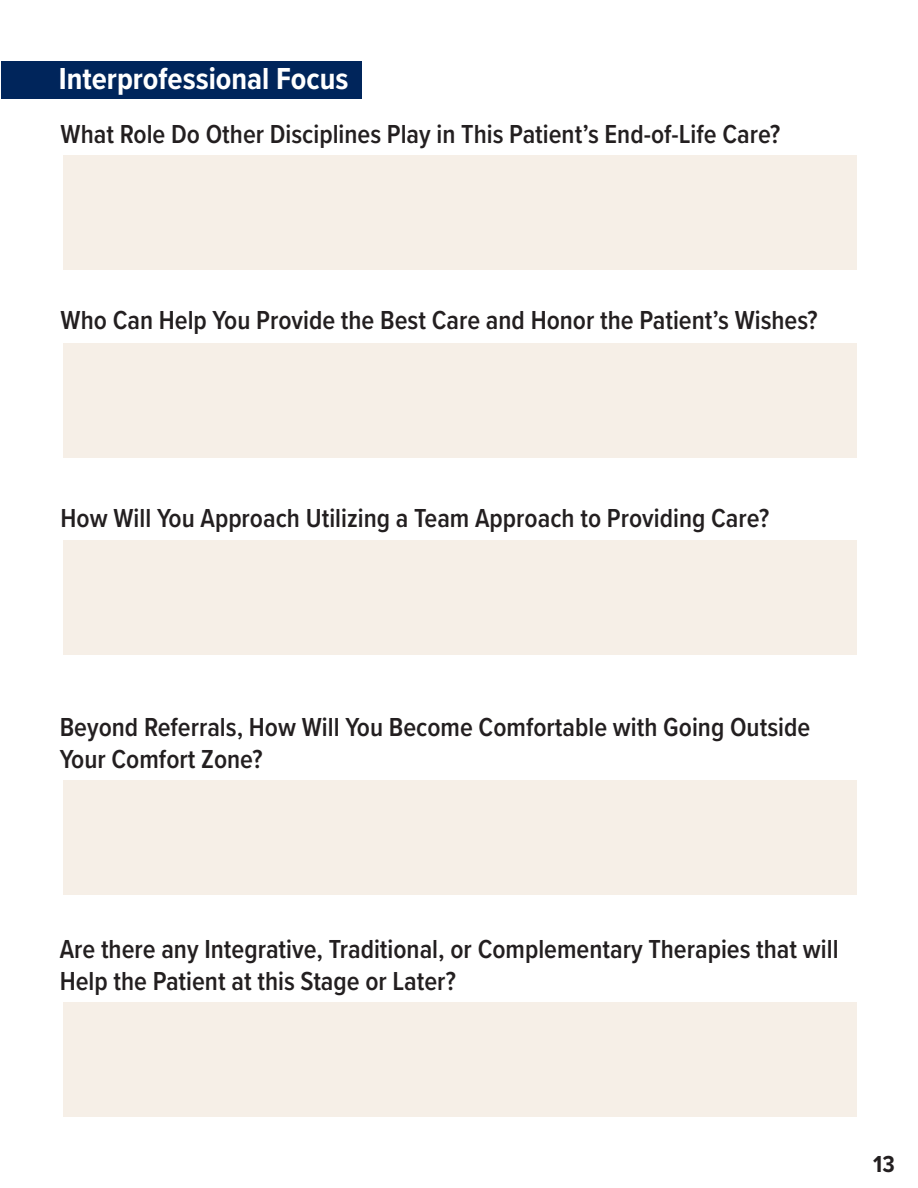
<style>
.page{position:relative;width:918px;height:1188px;background:#fff}
.page>*{position:absolute;margin:0;border:0;box-sizing:border-box;transform-origin:0 0}
.t1{font:700 31.5px "Proxima Nova Cond";color:#fff}
.t2{font:600 27px/32.4px "Proxima Nova Cond";color:#231f20}
.t3{font:700 24px "Proxima Nova Cond";color:#231f20}
</style>
<div class="page">
<div style="left:64px;top:155px;width:793px;height:115px;background:#f6efe7"></div>
<div style="left:64px;top:343px;width:793px;height:114px;background:#f6efe7"></div>
<div style="left:64px;top:540px;width:793px;height:115px;background:#f6efe7"></div>
<div style="left:64px;top:780px;width:793px;height:115px;background:#f6efe7"></div>
<div style="left:64px;top:1002px;width:793px;height:114px;background:#f6efe7"></div>
<div style="left:1px;top:61px;width:361px;height:37px;background:#00255b"></div>
<p class="t1" style="left:59px;top:55px;width:291px">Interprofessional Focus</p>
<p class="t2" style="left:61px;top:118px;width:721px">What Role Do Other Disciplines Play in This Patient’s End-of-Life Care?</p>
<p class="t2" style="left:61px;top:303px;width:759px">Who Can Help You Provide the Best Care and Honor the Patient’s Wishes?</p>
<p class="t2" style="left:61px;top:501px;width:710px">How Will You Approach Utilizing a Team Approach to Providing Care?</p>
<p class="t2" style="left:60px;top:710px;width:752px">Beyond Referrals, How Will You Become Comfortable with Going Outside<br>Your Comfort Zone?</p>
<p class="t2" style="left:60px;top:932px;width:780px">Are there any Integrative, Traditional, or Complementary Therapies that will<br>Help the Patient at this Stage or Later?</p>
<p class="t3" style="left:873px;top:1146px;width:23px">13</p>
</div>
